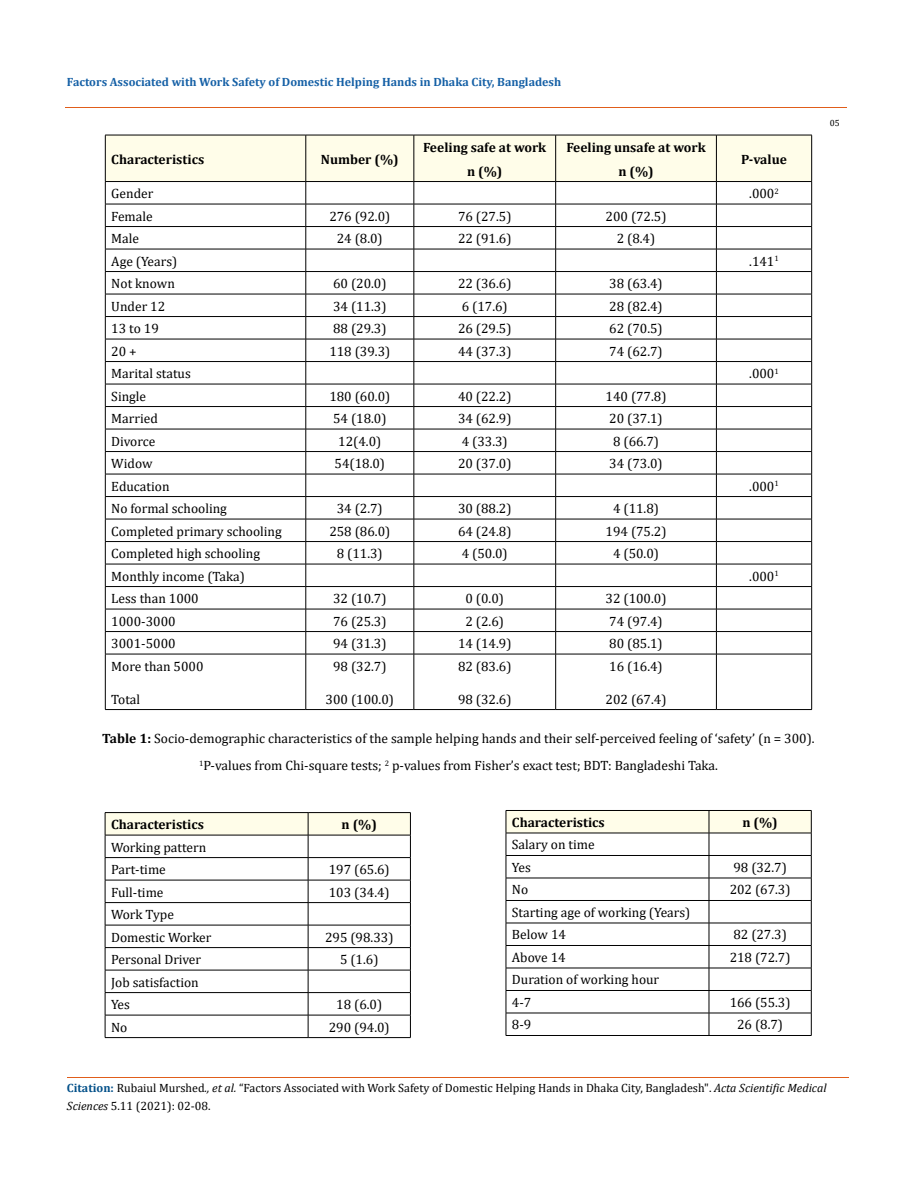
<style>
.page{position:relative;width:917px;height:1188px;background:#fff}
.page>*{position:absolute;margin:0;border:0;box-sizing:border-box;transform-origin:0 0}
.t1{font:13.5px "Cambria";color:#000}
.t2{font:700 13.5px "Cambria";color:#000}
.t3{font:12px/18px "Cambria";color:#000}
.t4{font:700 12px "Cambria";color:#1560a6}
.t5{font:9px "Cambria";color:#000}
.s1{font-weight:700}
.s2{font-weight:700;color:#035089}
.s3{font-style:italic}
</style>
<div class="page">
<svg style="left:105px;top:135px;width:707px;height:519px"></svg>
<hr style="left:105px;top:654px;width:201px;height:1px;background:#000">
<hr style="left:105px;top:654px;width:1px;height:55px;background:#000">
<hr style="left:306px;top:654px;width:108px;height:1px;background:#000">
<hr style="left:305px;top:654px;width:1px;height:55px;background:#000">
<hr style="left:414px;top:654px;width:141px;height:1px;background:#000">
<hr style="left:413px;top:654px;width:1px;height:55px;background:#000">
<hr style="left:555px;top:654px;width:161px;height:1px;background:#000">
<hr style="left:555px;top:654px;width:1px;height:55px;background:#000">
<hr style="left:716px;top:654px;width:95px;height:1px;background:#000">
<hr style="left:716px;top:654px;width:1px;height:55px;background:#000">
<hr style="left:811px;top:654px;width:1px;height:55px;background:#000">
<hr style="left:105px;top:709px;width:201px;height:1px;background:#000">
<hr style="left:306px;top:709px;width:108px;height:1px;background:#000">
<hr style="left:414px;top:709px;width:141px;height:1px;background:#000">
<hr style="left:555px;top:709px;width:161px;height:1px;background:#000">
<hr style="left:716px;top:709px;width:95px;height:1px;background:#000">
<hr style="left:105px;top:812px;width:203px;height:1px;background:#000">
<hr style="left:308px;top:812px;width:102px;height:1px;background:#000">
<svg style="left:105px;top:813px;width:306px;height:224px"></svg>
<hr style="left:105px;top:1037px;width:203px;height:1px;background:#000">
<hr style="left:308px;top:1037px;width:102px;height:1px;background:#000">
<svg style="left:505px;top:810px;width:307px;height:225px"></svg>
<hr style="left:506px;top:1035px;width:203px;height:1px;background:#000">
<hr style="left:709px;top:1035px;width:102px;height:1px;background:#000">
<hr style="left:65px;top:108px;width:782px;height:1px;background:#e05d1a">
<hr style="left:67px;top:1077px;width:781px;height:1px;background:#e05d1a">
<p class="t4" style="left:67px;top:73px;width:496px">Factors Associated with Work Safety of Domestic Helping Hands in Dhaka City, Bangladesh</p>
<p class="t2" style="left:111px;top:149px;width:94px">Characteristics</p>
<p class="t2" style="left:321px;top:149px;width:79px">Number (%)</p>
<p class="t2" style="left:423px;top:137px;width:125px">Feeling safe at work</p>
<p class="t2" style="left:467px;top:161px;width:37px">n (%)</p>
<p class="t2" style="left:566px;top:137px;width:141px">Feeling unsafe at work</p>
<p class="t2" style="left:618px;top:161px;width:37px">n (%)</p>
<p class="t2" style="left:741px;top:149px;width:47px">P-value</p>
<p class="t1" style="left:111px;top:185px;width:44px">Gender</p>
<p class="t1" style="left:749px;top:185px;width:31px">.000<sup>2</sup></p>
<p class="t1" style="left:111px;top:208px;width:43px">Female</p>
<p class="t1" style="left:329px;top:208px;width:62px">276 (92.0)</p>
<p class="t1" style="left:458px;top:208px;width:55px">76 (27.5)</p>
<p class="t1" style="left:605px;top:208px;width:62px">200 (72.5)</p>
<p class="t1" style="left:111px;top:230px;width:29px">Male</p>
<p class="t1" style="left:337px;top:230px;width:47px">24 (8.0)</p>
<p class="t1" style="left:458px;top:230px;width:55px">22 (91.6)</p>
<p class="t1" style="left:616px;top:230px;width:40px">2 (8.4)</p>
<p class="t1" style="left:111px;top:253px;width:68px">Age (Years)</p>
<p class="t1" style="left:749px;top:253px;width:31px">.141<sup>1</sup></p>
<p class="t1" style="left:111px;top:275px;width:65px">Not known</p>
<p class="t1" style="left:333px;top:275px;width:55px">60 (20.0)</p>
<p class="t1" style="left:458px;top:275px;width:55px">22 (36.6)</p>
<p class="t1" style="left:609px;top:275px;width:55px">38 (63.4)</p>
<p class="t1" style="left:111px;top:298px;width:55px">Under 12</p>
<p class="t1" style="left:333px;top:298px;width:55px">34 (11.3)</p>
<p class="t1" style="left:462px;top:298px;width:47px">6 (17.6)</p>
<p class="t1" style="left:609px;top:298px;width:55px">28 (82.4)</p>
<p class="t1" style="left:111px;top:320px;width:49px">13 to 19</p>
<p class="t1" style="left:333px;top:320px;width:55px">88 (29.3)</p>
<p class="t1" style="left:458px;top:320px;width:55px">26 (29.5)</p>
<p class="t1" style="left:609px;top:320px;width:55px">62 (70.5)</p>
<p class="t1" style="left:111px;top:343px;width:27px">20 +</p>
<p class="t1" style="left:329px;top:343px;width:62px">118 (39.3)</p>
<p class="t1" style="left:458px;top:343px;width:55px">44 (37.3)</p>
<p class="t1" style="left:609px;top:343px;width:55px">74 (62.7)</p>
<p class="t1" style="left:111px;top:365px;width:81px">Marital status</p>
<p class="t1" style="left:749px;top:365px;width:31px">.000<sup>1</sup></p>
<p class="t1" style="left:111px;top:388px;width:36px">Single</p>
<p class="t1" style="left:329px;top:388px;width:62px">180 (60.0)</p>
<p class="t1" style="left:458px;top:388px;width:55px">40 (22.2)</p>
<p class="t1" style="left:605px;top:388px;width:62px">140 (77.8)</p>
<p class="t1" style="left:111px;top:410px;width:48px">Married</p>
<p class="t1" style="left:333px;top:410px;width:55px">54 (18.0)</p>
<p class="t1" style="left:458px;top:410px;width:55px">34 (62.9)</p>
<p class="t1" style="left:609px;top:410px;width:55px">20 (37.1)</p>
<p class="t1" style="left:111px;top:433px;width:46px">Divorce</p>
<p class="t1" style="left:338px;top:433px;width:44px">12(4.0)</p>
<p class="t1" style="left:462px;top:433px;width:47px">4 (33.3)</p>
<p class="t1" style="left:613px;top:433px;width:47px">8 (66.7)</p>
<p class="t1" style="left:111px;top:455px;width:43px">Widow</p>
<p class="t1" style="left:334px;top:455px;width:52px">54(18.0)</p>
<p class="t1" style="left:458px;top:455px;width:55px">20 (37.0)</p>
<p class="t1" style="left:609px;top:455px;width:55px">34 (73.0)</p>
<p class="t1" style="left:111px;top:478px;width:60px">Education</p>
<p class="t1" style="left:749px;top:478px;width:31px">.000<sup>1</sup></p>
<p class="t1" style="left:111px;top:500px;width:117px">No formal schooling</p>
<p class="t1" style="left:337px;top:500px;width:47px">34 (2.7)</p>
<p class="t1" style="left:458px;top:500px;width:55px">30 (88.2)</p>
<p class="t1" style="left:613px;top:500px;width:47px">4 (11.8)</p>
<p class="t1" style="left:111px;top:523px;width:172px">Completed primary schooling</p>
<p class="t1" style="left:329px;top:523px;width:62px">258 (86.0)</p>
<p class="t1" style="left:458px;top:523px;width:55px">64 (24.8)</p>
<p class="t1" style="left:605px;top:523px;width:62px">194 (75.2)</p>
<p class="t1" style="left:111px;top:545px;width:150px">Completed high schooling</p>
<p class="t1" style="left:337px;top:545px;width:47px">8 (11.3)</p>
<p class="t1" style="left:462px;top:545px;width:47px">4 (50.0)</p>
<p class="t1" style="left:613px;top:545px;width:47px">4 (50.0)</p>
<p class="t1" style="left:111px;top:568px;width:135px">Monthly income (Taka)</p>
<p class="t1" style="left:749px;top:568px;width:31px">.000<sup>1</sup></p>
<p class="t1" style="left:111px;top:590px;width:89px">Less than 1000</p>
<p class="t1" style="left:333px;top:590px;width:55px">32 (10.7)</p>
<p class="t1" style="left:465px;top:590px;width:40px">0 (0.0)</p>
<p class="t1" style="left:605px;top:590px;width:62px">32 (100.0)</p>
<p class="t1" style="left:111px;top:613px;width:66px">1000-3000</p>
<p class="t1" style="left:333px;top:613px;width:55px">76 (25.3)</p>
<p class="t1" style="left:465px;top:613px;width:40px">2 (2.6)</p>
<p class="t1" style="left:609px;top:613px;width:55px">74 (97.4)</p>
<p class="t1" style="left:111px;top:635px;width:66px">3001-5000</p>
<p class="t1" style="left:333px;top:635px;width:55px">94 (31.3)</p>
<p class="t1" style="left:458px;top:635px;width:55px">14 (14.9)</p>
<p class="t1" style="left:609px;top:635px;width:55px">80 (85.1)</p>
<p class="t1" style="left:111px;top:658px;width:94px">More than 5000</p>
<p class="t1" style="left:111px;top:691px;width:30px">Total</p>
<p class="t1" style="left:609px;top:658px;width:55px">16 (16.4)</p>
<p class="t1" style="left:605px;top:691px;width:62px">202 (67.4)</p>
<p class="t1" style="left:102px;top:731px;width:713px"><span class="s1">Table 1:</span> Socio-demographic characteristics of the sample helping hands and their self-perceived feeling of ‘safety’ (n = 300).</p>
<p class="t1" style="left:199px;top:758px;width:520px"><sup>1</sup>P-values from Chi-square tests; <sup>2</sup> p-values from Fisher’s exact test; BDT: Bangladeshi Taka.</p>
<p class="t1" style="left:333px;top:658px;width:55px">98 (32.7)</p>
<p class="t1" style="left:325px;top:691px;width:70px">300 (100.0)</p>
<p class="t1" style="left:458px;top:658px;width:55px">82 (83.6)</p>
<p class="t1" style="left:458px;top:691px;width:55px">98 (32.6)</p>
<p class="t5" style="left:829px;top:118px;width:11px">05</p>
<p class="t2" style="left:111px;top:815px;width:94px">Characteristics</p>
<p class="t2" style="left:341px;top:815px;width:37px">n (%)</p>
<p class="t1" style="left:111px;top:839px;width:97px">Working pattern</p>
<p class="t1" style="left:111px;top:862px;width:56px">Part-time</p>
<p class="t1" style="left:329px;top:862px;width:62px">197 (65.6)</p>
<p class="t1" style="left:111px;top:884px;width:54px">Full-time</p>
<p class="t1" style="left:329px;top:884px;width:62px">103 (34.4)</p>
<p class="t1" style="left:111px;top:907px;width:64px">Work Type</p>
<p class="t1" style="left:111px;top:929px;width:102px">Domestic Worker</p>
<p class="t1" style="left:325px;top:929px;width:70px">295 (98.33)</p>
<p class="t1" style="left:111px;top:952px;width:92px">Personal Driver</p>
<p class="t1" style="left:340px;top:952px;width:40px">5 (1.6)</p>
<p class="t1" style="left:111px;top:974px;width:89px">Job satisfaction</p>
<p class="t1" style="left:111px;top:997px;width:20px">Yes</p>
<p class="t1" style="left:336px;top:997px;width:47px">18 (6.0)</p>
<p class="t1" style="left:111px;top:1019px;width:18px">No</p>
<p class="t1" style="left:329px;top:1019px;width:62px">290 (94.0)</p>
<p class="t2" style="left:512px;top:813px;width:94px">Characteristics</p>
<p class="t2" style="left:742px;top:813px;width:37px">n (%)</p>
<p class="t1" style="left:512px;top:837px;width:84px">Salary on time</p>
<p class="t1" style="left:512px;top:859px;width:20px">Yes</p>
<p class="t1" style="left:733px;top:859px;width:55px">98 (32.7)</p>
<p class="t1" style="left:512px;top:882px;width:18px">No</p>
<p class="t1" style="left:729px;top:882px;width:62px">202 (67.3)</p>
<p class="t1" style="left:512px;top:904px;width:180px">Starting age of working (Years)</p>
<p class="t1" style="left:512px;top:927px;width:55px">Below 14</p>
<p class="t1" style="left:733px;top:927px;width:55px">82 (27.3)</p>
<p class="t1" style="left:512px;top:949px;width:55px">Above 14</p>
<p class="t1" style="left:729px;top:949px;width:62px">218 (72.7)</p>
<p class="t1" style="left:512px;top:972px;width:149px">Duration of working hour</p>
<p class="t1" style="left:512px;top:994px;width:21px">4-7</p>
<p class="t1" style="left:729px;top:994px;width:62px">166 (55.3)</p>
<p class="t1" style="left:512px;top:1017px;width:21px">8-9</p>
<p class="t1" style="left:737px;top:1017px;width:47px">26 (8.7)</p>
<p class="t3" style="left:67px;top:1079px;width:761px"><span class="s2">Citation:</span> Rubaiul Murshed<span class="s3">., et al.</span> “Factors Associated with Work Safety of Domestic Helping Hands in Dhaka City, Bangladesh". <span class="s3">Acta Scientific Medical<br>Sciences</span> 5.11 (2021): 02-08.</p>
</div>
